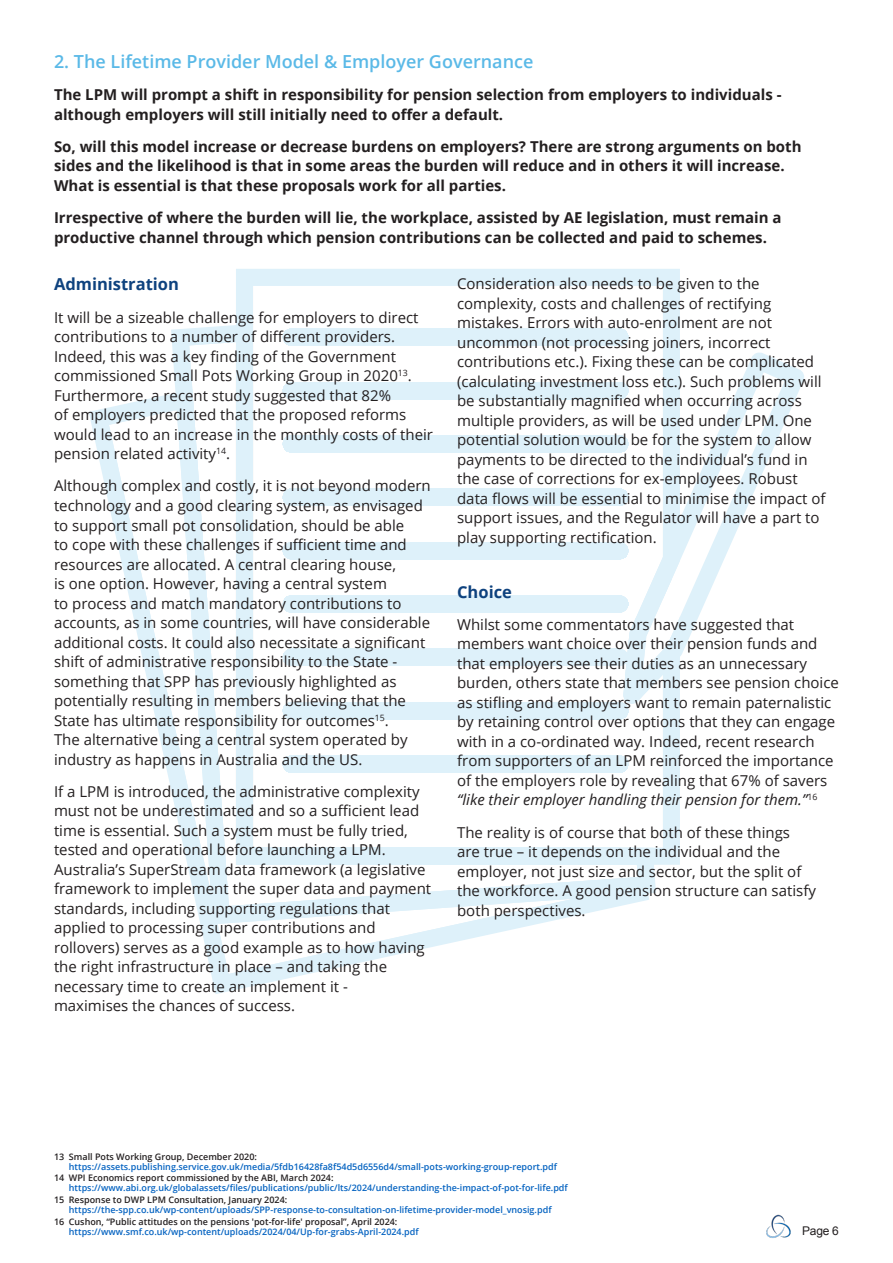
<style>
.page{position:relative;width:893px;height:1263px;background:#fff}
.page>*{position:absolute;margin:0;border:0;box-sizing:border-box;transform-origin:0 0}
.t1{font:600 18px "Open Sans";color:#5ab9e7}
.Sub_Title{font:700 16.5px "Open Sans";color:#0e427e}
.body_text{font:15px/19.5px "Open Sans";color:#231f20}
.body_text-2{font:700 15px/19.5px "Open Sans";color:#231f20}
.t2{font:12px "Arial";color:#231f20}
.Footnote{font:600 9px/9.8px "Open Sans";color:#0563c1}
.s1{font-style:italic}
.s2{color:#231f20}
</style>
<div class="page">
<img style="left:766px;top:1214px;width:25px;height:24px">
<svg style="left:89px;top:394px;width:447px;height:600px"></svg>
<svg style="left:171px;top:325px;width:485px;height:599px"></svg>
<svg style="left:236px;top:269px;width:444px;height:596px"></svg>
<div style="left:283px;top:327px;width:345px;height:19px;background:#def1fa"></div>
<div style="left:283px;top:382px;width:340px;height:17px;background:#def1fa"></div>
<div style="left:283px;top:435px;width:340px;height:17px;background:#def1fa"></div>
<div style="left:283px;top:489px;width:340px;height:17px;background:#def1fa"></div>
<div style="left:283px;top:542px;width:340px;height:17px;background:#def1fa"></div>
<div style="left:283px;top:595px;width:340px;height:17px;background:#def1fa"></div>
<svg style="left:283px;top:636px;width:351px;height:83px"></svg>
<div style="left:283px;top:756px;width:345px;height:17px;background:#def1fa"></div>
<svg style="left:623px;top:352px;width:181px;height:351px"></svg>
<p class="t1" style="left:54px;top:49px;width:481px">2. The Lifetime Provider Model &amp; Employer Governance</p>
<p class="body_text-2" style="left:54px;top:84px;width:729px">The LPM will prompt a shift in responsibility for pension selection from employers to individuals - although employers will still initially need to offer a default.</p>
<p class="body_text-2" style="left:54px;top:136px;width:749px">So, will this model increase or decrease burdens on employers? There are strong arguments on both sides and the likelihood is that in some areas the burden will reduce and in others it will increase.<br>What is essential is that these proposals work for all parties.</p>
<p class="body_text-2" style="left:54px;top:207px;width:729px">Irrespective of where the burden will lie, the workplace, assisted by AE legislation, must remain a productive channel through which pension contributions can be collected and paid to schemes.</p>
<p class="Sub_Title" style="left:54px;top:273px;width:127px">Administration</p>
<p class="body_text" style="left:54px;top:307px;width:380px">It will be a sizeable challenge for employers to direct contributions to a number of different providers.<br>Indeed, this was a key finding of the Government commissioned Small Pots Working Group in 2020<sup>13</sup>.<br>Furthermore, a recent study suggested that 82%<br>of employers predicted that the proposed reforms would lead to an increase in the monthly costs of their pension related activity<sup>14</sup>.</p>
<p class="body_text" style="left:54px;top:476px;width:378px">Although complex and costly, it is not beyond modern technology and a good clearing system, as envisaged to support small pot consolidation, should be able<br>to cope with these challenges if sufficient time and resources are allocated. A central clearing house,<br>is one option. However, having a central system<br>to process and match mandatory contributions to accounts, as in some countries, will have considerable additional costs. It could also necessitate a significant shift of administrative responsibility to the State - something that SPP has previously highlighted as potentially resulting in members believing that the State has ultimate responsibility for outcomes<sup>15</sup>.<br>The alternative being a central system operated by industry as happens in Australia and the US.</p>
<p class="body_text" style="left:54px;top:781px;width:379px">If a LPM is introduced, the administrative complexity must not be underestimated and so a sufficient lead time is essential. Such a system must be fully tried, tested and operational before launching a LPM.<br>Australia’s SuperStream data framework (a legislative framework to implement the super data and payment standards, including supporting regulations that applied to processing super contributions and rollovers) serves as a good example as to how having the right infrastructure in place – and taking the necessary time to create an implement it -<br>maximises the chances of success.</p>
<p class="body_text" style="left:457px;top:274px;width:370px">Consideration also needs to be given to the complexity, costs and challenges of rectifying mistakes. Errors with auto-enrolment are not uncommon (not processing joiners, incorrect contributions etc.). Fixing these can be complicated (calculating investment loss etc.). Such problems will be substantially magnified when occurring across multiple providers, as will be used under LPM. One potential solution would be for the system to allow payments to be directed to the individual’s fund in the case of corrections for ex-employees. Robust data flows will be essential to minimise the impact of support issues, and the Regulator will have a part to play supporting rectification.</p>
<p class="Sub_Title" style="left:457px;top:580px;width:56px">Choice</p>
<p class="body_text" style="left:457px;top:614px;width:383px">Whilst some commentators have suggested that members want choice over their pension funds and that employers see their duties as an unnecessary burden, others state that members see pension choice as stifling and employers want to remain paternalistic by retaining control over options that they can engage with in a co-ordinated way. Indeed, recent research from supporters of an LPM reinforced the importance of the employers role by revealing that 67% of savers <span class="s1">“like their employer handling their pension for them.”</span><sup>16</sup></p>
<p class="body_text" style="left:457px;top:822px;width:360px">The reality is of course that both of these things are true – it depends on the individual and the employer, not just size and sector, but the split of the workforce. A good pension structure can satisfy both perspectives.</p>
<p class="Footnote" style="left:69px;top:1151px;width:490px;text-indent:-15px"><span class="s2">13 Small Pots Working Group, December 2020: </span>https://assets.publishing.service.gov.uk/media/5fdb16428fa8f54d5d6556d4/small-pots-working-group-report.pdf</p>
<p class="Footnote" style="left:69px;top:1173px;width:500px;text-indent:-15px"><span class="s2">14 WPI Economics report commissioned by the ABI, March 2024: </span>https://www.abi.org.uk/globalassets/files/publications/public/lts/2024/understanding-the-impact-of-pot-for-life.pdf</p>
<p class="Footnote" style="left:69px;top:1195px;width:484px;text-indent:-15px"><span class="s2">15 Response to DWP LPM Consultation, January 2024: </span>https://the-spp.co.uk/wp-content/uploads/SPP-response-to-consultation-on-lifetime-provider-model_vnosig.pdf</p>
<p class="Footnote" style="left:69px;top:1216px;width:351px;text-indent:-15px"><span class="s2">16 Cushon, “Public attitudes on the pensions 'pot-for-life' proposal”, April 2024: </span>https://www.smf.co.uk/wp-content/uploads/2024/04/Up-for-grabs-April-2024.pdf</p>
<p class="t2" style="left:802px;top:1222px;width:38px">Page 6</p>
</div>
